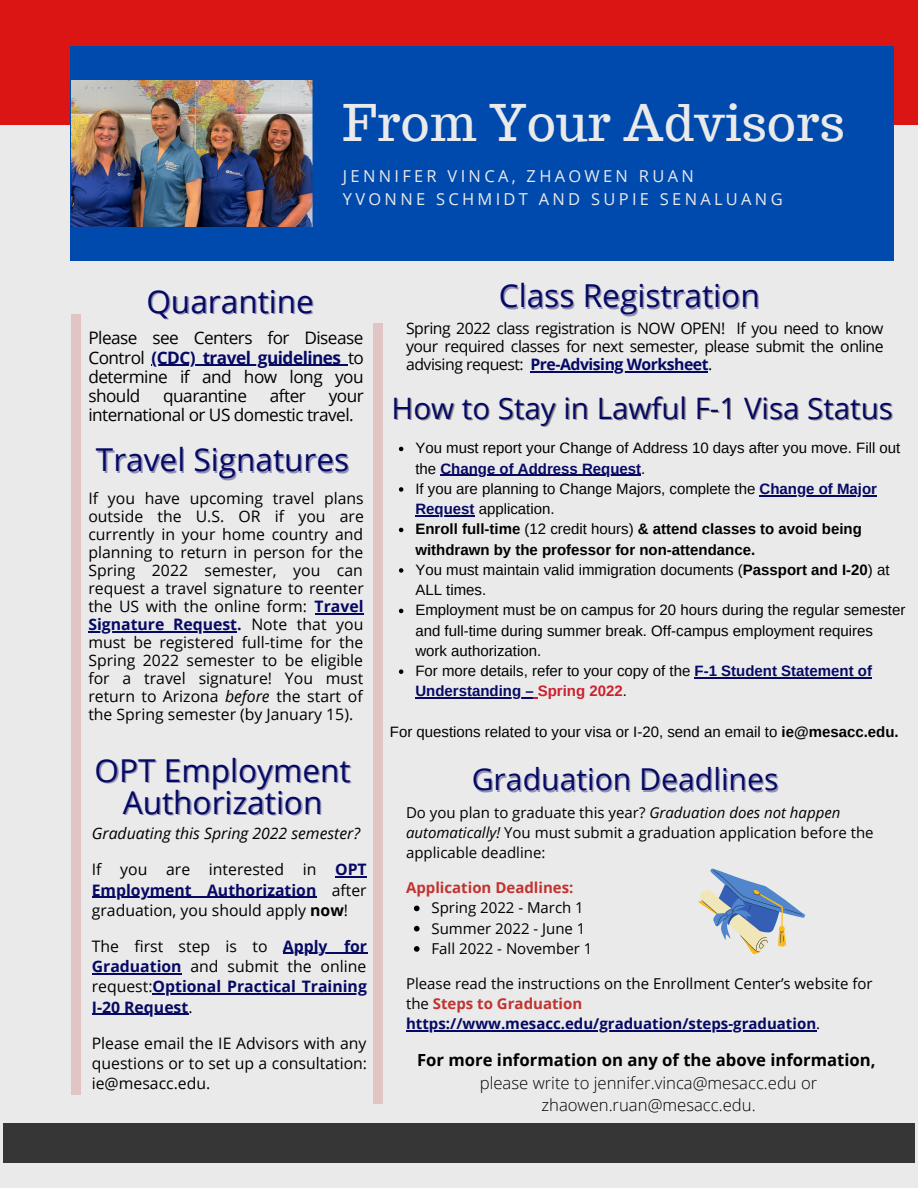
<style>
.page{position:relative;width:918px;height:1188px;background:#eaeaea}
.page>*{position:absolute;margin:0;border:0;box-sizing:border-box;transform-origin:0 0}
.t1{font:49.35px "Trocchi";letter-spacing:.01em;color:#eaeaea}
.t2{font:31.65px "Open Sans";color:#060964}
.t3{font:31.5px/31.5px "Open Sans";color:#060964;text-align:center}
.t4{font:30.15px "Open Sans";color:#060964}
.t5{font:29.55px "Open Sans";color:#060964}
.t6{font:17.25px/19px "Open Sans";letter-spacing:-.03em;color:#000;text-align:justify}
.t7{font:300 16.65px/22.5px "Open Sans";color:#000;text-align:center}
.t8{font:700 16.65px "Open Sans";color:#000}
.t9{font:16.5px "Open Sans";letter-spacing:.2em;color:#eaeaea}
.t10{font:15.75px/18px "Open Sans";color:#000;text-align:justify}
.t11{font:700 15.75px/20.2px "Open Sans";color:#060964;text-align:justify}
.t12{font:italic 15.75px "Open Sans";color:#000}
.t13{font:15px/20.2px "Arimo";color:#000}
.t14{font:15px/20.2px "Open Sans";color:#000}
.t15{font:700 15px/20.2px "Arimo";color:#000}
.t16{font:700 15px "Open Sans";color:#c13331}
.s1{font-weight:700;color:#060964}
.s2{font-style:italic}
.s3{font-weight:700}
.s4{font-weight:400;color:#000}
.s5{font-weight:400}
.s6{font-weight:700;color:#cc202d}
.s7{font-weight:700;color:#c13331}
</style>
<div class="page">
<div style="left:0;top:0;width:918px;height:124px;background:#db1414"></div>
<div style="left:70px;top:46px;width:824px;height:215px;background:#004aad"></div>
<div style="left:71px;top:315px;width:9px;height:780px;background:#e1c5c5"></div>
<div style="left:374px;top:323px;width:9px;height:781px;background:#e1c5c5"></div>
<div style="left:4px;top:1124px;width:911px;height:39px;background:#363636"></div>
<svg style="left:414px;top:906px;width:6px;height:5px"></svg>
<svg style="left:414px;top:926px;width:6px;height:5px"></svg>
<svg style="left:414px;top:946px;width:6px;height:6px"></svg>
<hr style="left:406px;top:1030px;width:410px;height:2px;background:#060964">
<svg style="left:698px;top:869px;width:107px;height:85px"></svg>
<hr style="left:531px;top:372px;width:177px;height:1px;background:#060964">
<hr style="left:315px;top:613px;width:49px;height:2px;background:#060964">
<hr style="left:88px;top:631px;width:149px;height:2px;background:#060964">
<hr style="left:152px;top:365px;width:196px;height:1px;background:#060964">
<hr style="left:335px;top:876px;width:32px;height:2px;background:#060964">
<hr style="left:92px;top:897px;width:224px;height:1px;background:#060964">
<hr style="left:283px;top:953px;width:84px;height:1px;background:#060964">
<hr style="left:92px;top:973px;width:90px;height:1px;background:#060964">
<hr style="left:153px;top:993px;width:214px;height:2px;background:#060964">
<hr style="left:92px;top:1014px;width:96px;height:1px;background:#060964">
<svg style="left:399px;top:447px;width:4px;height:4px"></svg>
<hr style="left:440px;top:475px;width:201px;height:1px;background:#060964">
<svg style="left:399px;top:487px;width:4px;height:5px"></svg>
<hr style="left:760px;top:495px;width:117px;height:1px;background:#060964">
<hr style="left:415px;top:515px;width:60px;height:1px;background:#060964">
<svg style="left:399px;top:528px;width:4px;height:4px"></svg>
<svg style="left:399px;top:568px;width:4px;height:5px"></svg>
<svg style="left:399px;top:609px;width:4px;height:4px"></svg>
<svg style="left:399px;top:669px;width:4px;height:5px"></svg>
<hr style="left:695px;top:677px;width:177px;height:1px;background:#060964">
<hr style="left:415px;top:698px;width:119px;height:1px;background:#060964">
<img style="left:71px;top:80px;width:241px;height:147px">
<p class="t1" style="left:343px;top:91px;width:504px">From Your Advisors</p>
<p class="t9" style="left:343px;top:165px;width:352px">JENNIFER VINCA, ZHAOWEN RUAN</p>
<p class="t9" style="left:343px;top:187px;width:441px">YVONNE SCHMIDT AND SUPIE SENALUANG</p>
<p class="t3" style="left:146px;top:285px;width:169px">Quarantine</p>
<p class="t2" style="left:499px;top:273px;width:263px">Class Registration</p>
<p class="t6" style="left:88px;top:328px;width:277px">Please see Centers for Disease Control <span class="s1">(CDC) travel guidelines</span> to determine if and how long you should</p>
<p class="t6" style="left:163px;top:385px;width:85px">quarantine</p>
<p class="t6" style="left:270px;top:385px;width:38px">after</p>
<p class="t6" style="left:88px;top:385px;width:277px;text-indent:240px">your international or US domestic travel.</p>
<p class="t3" style="left:96px;top:444px;width:255px">Travel Signatures</p>
<p class="t10" style="left:88px;top:489px;width:277px">If you have upcoming travel plans outside the U.S. OR if you are currently in your home country and planning to return in person for the Spring 2022 semester, you can request a travel signature to reenter the US with the online form: <span class="s1">Travel Signature Request.</span> Note that you must be registered full-time for the Spring 2022 semester to be eligible for a travel signature! You must return to Arizona <span class="s2">before</span> the start of the Spring semester (by January 15).</p>
<p class="t3" style="left:95px;top:754px;width:257px">OPT Employment<br>Authorization</p>
<p class="t12" style="left:92px;top:822px;width:270px">Graduating this Spring 2022 semester?</p>
<p class="t10" style="left:92px;top:859px;width:276px;line-height:20.2px">If you are interested in <span class="s1">OPT Employment Authorization</span> after graduation, you should apply <span class="s3">now</span>!</p>
<p class="t11" style="left:92px;top:936px;width:277px"><span class="s4">The first step is to</span> Apply for Graduation <span class="s4">and submit the online request:</span>Optional Practical Training I-20 Request<span class="s4">.</span></p>
<p class="t10" style="left:92px;top:1032px;width:277px;line-height:20.2px">Please email the IE Advisors with any questions or to set up a consultation: ie@mesacc.edu.</p>
<p class="t10" style="left:406px;top:319px;width:479px">Spring 2022 class registration is NOW OPEN! If you need to know your required classes for next semester, please submit the online advising request: <span class="s1">Pre-Advising Worksheet</span>.</p>
<p class="t5" style="left:392px;top:387px;width:503px">How to Stay in Lawful F-1 Visa Status</p>
<p class="t13" style="left:415px;top:438px;width:487px">You must report your Change of Address 10 days after you move. Fill out the <span class="s1">Change of Address Request</span>.</p>
<p class="t13" style="left:415px;top:479px;width:463px">If you are planning to Change Majors, complete the <span class="s1">Change of Major<br>Request</span> application.</p>
<p class="t15" style="left:415px;top:519px;width:448px">Enroll full-time <span class="s5">(12 credit hours)</span> &amp; attend classes to avoid being withdrawn by the professor for non-attendance.</p>
<p class="t13" style="left:415px;top:560px;width:476px">You must maintain valid immigration documents (<span class="s3">Passport and I-20</span>) at<br>ALL times.</p>
<p class="t13" style="left:415px;top:600px;width:492px">Employment must be on campus for 20 hours during the regular semester and full-time during summer break. Off-campus employment requires work authorization.</p>
<p class="t13" style="left:415px;top:661px;width:458px">For more details, refer to your copy of the <span class="s1">F-1 Student Statement of<br>Understanding –</span> <span class="s6">Spring 2022</span>.</p>
<p class="t13" style="left:390px;top:722px;width:510px">For questions related to your visa or I-20, send an email to <span class="s3">ie@mesacc.edu.</span></p>
<p class="t4" style="left:472px;top:758px;width:308px">Graduation Deadlines</p>
<p class="t14" style="left:406px;top:802px;width:469px">Do you plan to graduate this year? <span class="s2">Graduation does not happen automatically!</span> You must submit a graduation application before the applicable deadline:</p>
<p class="t16" style="left:406px;top:877px;width:169px">Application Deadlines:</p>
<p class="t14" style="left:432px;top:898px;width:154px">Spring 2022 - March 1</p>
<p class="t14" style="left:432px;top:918px;width:155px">Summer 2022 - June 1</p>
<p class="t14" style="left:432px;top:938px;width:162px">Fall 2022 - November 1</p>
<p class="t14" style="left:406px;top:973px;width:468px">Please read the instructions on the Enrollment Center’s website for the <span class="s7">Steps to Graduation </span><span class="s1">https://www.mesacc.edu/graduation/steps-graduation</span>.</p>
<p class="t8" style="left:417px;top:1049px;width:460px">For more information on any of the above information,</p>
<p class="t7" style="left:480px;top:1071px;width:339px">please write to jennifer.vinca@mesacc.edu or zhaowen.ruan@mesacc.edu.</p>
</div>
